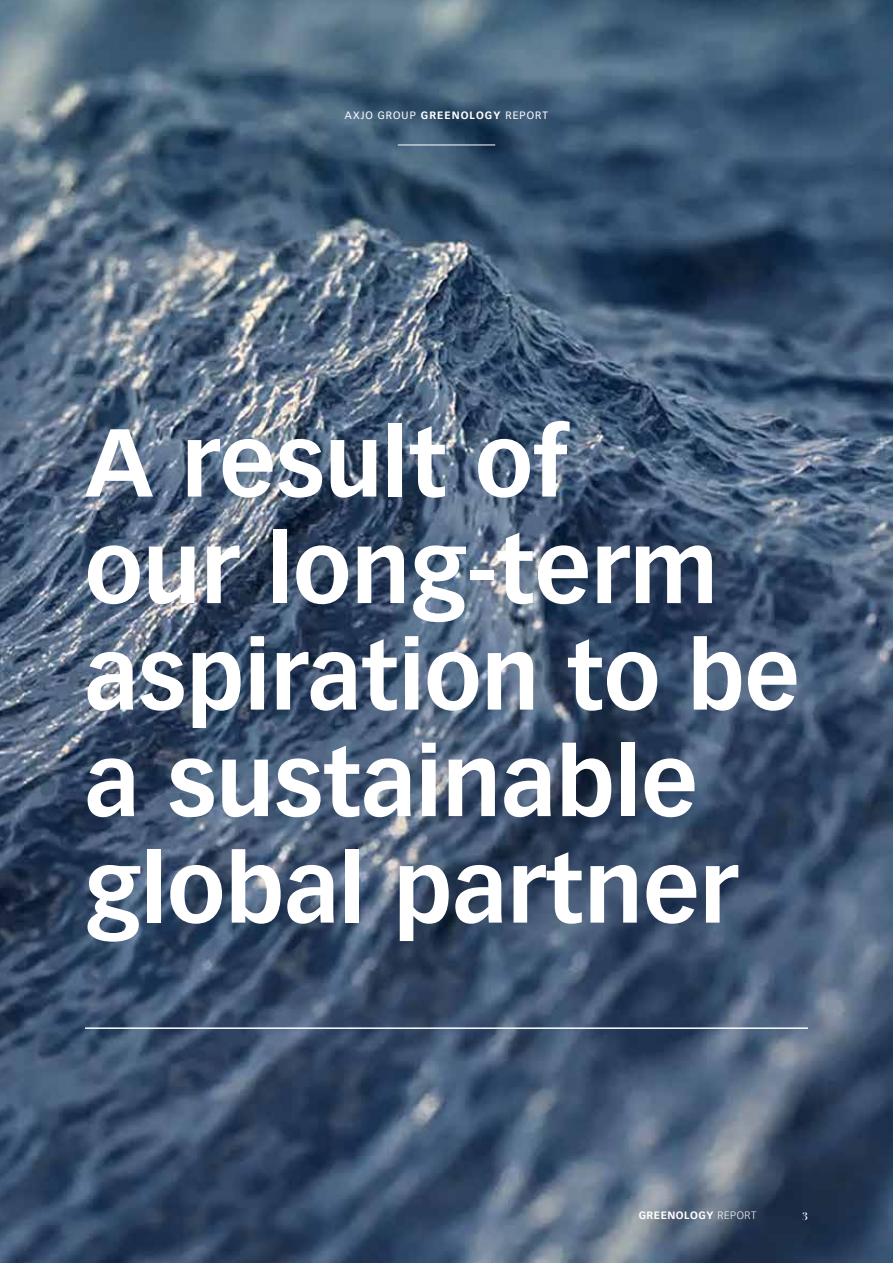
<style>
.page{position:relative;width:893px;height:1263px;background:#fff}
.page>*{position:absolute;margin:0;border:0;box-sizing:border-box;transform-origin:0 0}
.t1{font:700 94.5px/106.5px "Vectora LT Pro";color:#fff}
.t2{font:10.5px "Vectora LT Pro";letter-spacing:.1em;color:#fff}
.t3{font:700 10.5px "Vectora LT Pro";letter-spacing:.05em;color:#fff}
.t4{font:700 10.5px "Didot LT Pro";color:#fff}
.s1{font-weight:700}
.s2{font-weight:300}
</style>
<div class="page">
<img style="left:0;top:0;width:893px;height:1263px">
<hr style="left:398px;top:145px;width:97px;height:1px;background:#fff">
<hr style="left:85px;top:1027px;width:723px;height:2px;background:#fff">
<p class="t2" style="left:345px;top:109px;width:205px">AXJO GROUP <span class="s1">GREENOLOGY</span> REPORT</p>
<p class="t1" style="left:85px;top:409px;width:716px">A result of<br>our long-term aspiration to be a sustainable global partner</p>
<p class="t3" style="left:639px;top:1209px;width:119px">GREENOLOGY <span class="s2">REPORT</span></p>
<p class="t4" style="left:802px;top:1209px;width:7px">3</p>
</div>
